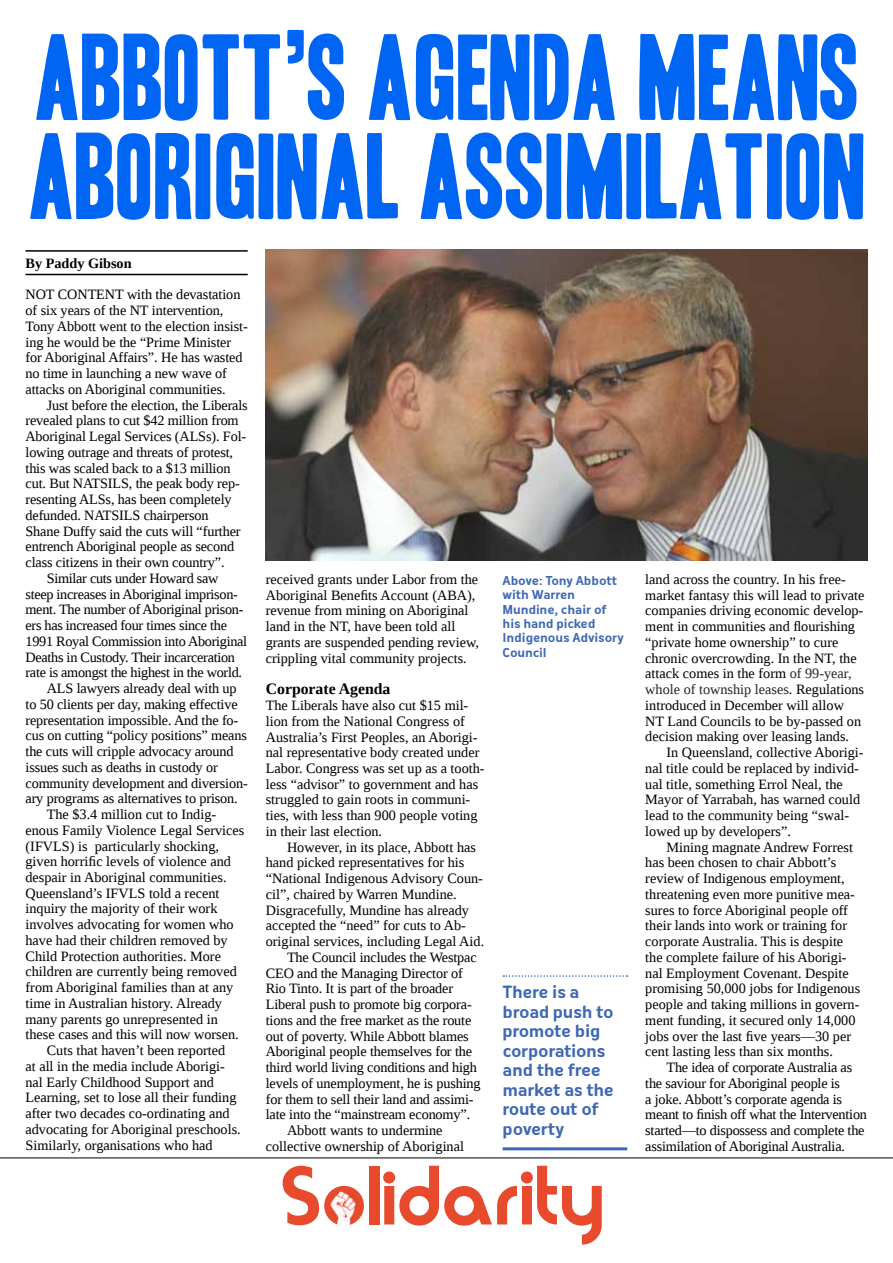
<style>
.page{position:relative;width:893px;height:1263px;background:#fff}
.page>*{position:absolute;margin:0;border:0;box-sizing:border-box;transform-origin:0 0}
.t1{font:105px/99px "Headline One HPLHS";color:#0065f3}
.t2{font:74.1px "Moderna";color:#e74a2c}
.t3{font:700 16.5px/19.5px "Oceania";letter-spacing:-.02em;color:#3e68b1}
.t4{font:700 15.75px "Liberation Serif";color:#000}
.t5{font:14.25px/15.8px "Liberation Serif";color:#000}
.t6{font:14.25px "Liberation Serif";letter-spacing:-.02em;color:#000}
.t7{font:700 14.25px "Liberation Serif";color:#000}
.t8{font:700 12px/14.4px "Oceania";letter-spacing:-.015em;color:#3e68b1}
.s1{color:#262626}
</style>
<div class="page">
<hr style="left:0;top:1157px;width:893px;height:1px;background:#000">
<div style="left:331px;top:1194px;width:27px;height:23px;background:#e74a2c"></div>
<img style="left:331px;top:1192px;width:24px;height:32px">
<img style="left:265px;top:250px;width:602px;height:311px">
<hr style="left:26px;top:250px;width:222px;height:2px;background:#000">
<hr style="left:26px;top:274px;width:222px;height:1px;background:#000">
<svg style="left:503px;top:975px;width:124px;height:2px"></svg>
<hr style="left:503px;top:1147px;width:124px;height:3px;background:#3e68b1">
<h1 class="t1" style="left:29px;top:30px;width:839px">ABBOTT’S AGENDA MEANS<br>ABORIGINAL ASSIMILATION</h1>
<p class="t7" style="left:26px;top:253px;width:108px">By Paddy Gibson</p>
<p class="t5" style="left:26px;top:287px;width:43px">Not content</p>
<p class="t5" style="left:26px;top:287px;width:224px;text-indent:102px">with the devastation of six years of the NT intervention, Tony Abbott went to the election insist&shy;ing he would be the “Prime Minister for Aboriginal Affairs”. He has wasted no time in launching a new wave of attacks on Aboriginal communities.</p>
<p class="t5" style="left:47px;top:397px;width:203px">Just before the election, the Liberals</p>
<p class="t5" style="left:26px;top:413px;width:215px">revealed plans to cut $42 million from</p>
<p class="t5" style="left:26px;top:428px;width:222px">Aboriginal Legal Services (ALSs). Fol-</p>
<p class="t5" style="left:26px;top:444px;width:209px">lowing outrage and threats of protest,</p>
<p class="t5" style="left:26px;top:460px;width:207px">this was scaled back to a $13 million</p>
<p class="t5" style="left:26px;top:476px;width:216px">cut. But NATSILS, the peak body rep-</p>
<p class="t5" style="left:26px;top:491px;width:208px">resenting ALSs, has been completely</p>
<p class="t5" style="left:26px;top:507px;width:185px">defunded. NATSILS chairperson</p>
<p class="t5" style="left:26px;top:523px;width:217px">Shane Duffy said the cuts will “further</p>
<p class="t5" style="left:26px;top:539px;width:210px">entrench Aboriginal people as second</p>
<p class="t5" style="left:26px;top:554px;width:201px">class citizens in their own country”.</p>
<p class="t6" style="left:47px;top:569px;width:173px">Similar cuts under Howard saw</p>
<p class="t6" style="left:26px;top:584px;width:214px">steep increases in Aboriginal imprison-</p>
<p class="t6" style="left:26px;top:600px;width:219px">ment. The number of Aboriginal prison-</p>
<p class="t6" style="left:26px;top:616px;width:203px">ers has increased four times since the</p>
<p class="t6" style="left:26px;top:632px;width:223px">1991 Royal Commission into Aboriginal</p>
<p class="t6" style="left:26px;top:647px;width:211px">Deaths in Custody. Their incarceration</p>
<p class="t6" style="left:26px;top:663px;width:218px">rate is amongst the highest in the world.</p>
<p class="t5" style="left:47px;top:680px;width:191px">ALS lawyers already deal with up</p>
<p class="t5" style="left:26px;top:696px;width:214px">to 50 clients per day, making effective</p>
<p class="t5" style="left:26px;top:712px;width:214px">representation impossible. And the fo-</p>
<p class="t5" style="left:26px;top:727px;width:223px">cus on cutting “policy positions” means</p>
<p class="t5" style="left:26px;top:743px;width:210px">the cuts will cripple advocacy around</p>
<p class="t5" style="left:26px;top:759px;width:194px">issues such as deaths in custody or</p>
<p class="t5" style="left:26px;top:775px;width:224px">community development and diversion-</p>
<p class="t5" style="left:26px;top:790px;width:214px">ary programs as alternatives to prison.</p>
<p class="t5" style="left:47px;top:806px;width:171px">The $3.4 million cut to Indig-</p>
<p class="t5" style="left:26px;top:822px;width:220px">enous Family Violence Legal Services</p>
<p class="t5" style="left:26px;top:838px;width:195px">(IFVLS) is particularly shocking,</p>
<p class="t5" style="left:26px;top:853px;width:207px">given horrific levels of violence and</p>
<p class="t5" style="left:26px;top:869px;width:203px">despair in Aboriginal communities.</p>
<p class="t5" style="left:26px;top:885px;width:195px">Queensland’s IFVLS told a recent</p>
<p class="t5" style="left:26px;top:901px;width:193px">inquiry the majority of their work</p>
<p class="t5" style="left:26px;top:916px;width:210px">involves advocating for women who</p>
<p class="t5" style="left:26px;top:932px;width:204px">have had their children removed by</p>
<p class="t5" style="left:26px;top:948px;width:197px">Child Protection authorities. More</p>
<p class="t5" style="left:26px;top:964px;width:213px">children are currently being removed</p>
<p class="t5" style="left:26px;top:979px;width:209px">from Aboriginal families than at any</p>
<p class="t5" style="left:26px;top:995px;width:198px">time in Australian history. Already</p>
<p class="t5" style="left:26px;top:1011px;width:194px">many parents go unrepresented in</p>
<p class="t5" style="left:26px;top:1027px;width:215px">these cases and this will now worsen.</p>
<p class="t5" style="left:47px;top:1042px;width:180px">Cuts that haven’t been reported</p>
<p class="t5" style="left:26px;top:1058px;width:201px">at all in the media include Aborigi-</p>
<p class="t5" style="left:26px;top:1074px;width:190px">nal Early Childhood Support and</p>
<p class="t5" style="left:26px;top:1090px;width:212px">Learning, set to lose all their funding</p>
<p class="t5" style="left:26px;top:1105px;width:206px">after two decades co-ordinating and</p>
<p class="t5" style="left:26px;top:1121px;width:217px">advocating for Aboriginal preschools.</p>
<p class="t5" style="left:26px;top:1137px;width:189px">Similarly, organisations who had</p>
<p class="t5" style="left:266px;top:571px;width:215px">received grants under Labor from the Aboriginal Benefits Account (ABA), revenue from mining on Aboriginal land in the NT, have been told all grants are suspended pending review, crippling vital community projects.</p>
<p class="t4" style="left:266px;top:678px;width:126px">Corporate Agenda</p>
<p class="t5" style="left:266px;top:697px;width:220px">The Liberals have also cut $15 mil&shy;lion from the National Congress of Australia’s First Peoples, an Aborigi&shy;nal representative body created under Labor. Congress was set up as a tooth&shy;less “advisor” to government and has struggled to gain roots in communi&shy;ties, with less than 900 people voting in their last election.</p>
<p class="t5" style="left:287px;top:839px;width:190px">However, in its place, Abbott has</p>
<p class="t5" style="left:266px;top:855px;width:200px">hand picked representatives for his</p>
<p class="t5" style="left:266px;top:870px;width:219px">“National Indigenous Advisory Coun-</p>
<p class="t5" style="left:266px;top:886px;width:192px">cil”, chaired by Warren Mundine.</p>
<p class="t5" style="left:266px;top:902px;width:205px">Disgracefully, Mundine has already</p>
<p class="t5" style="left:266px;top:918px;width:202px">accepted the “need” for cuts to Ab-</p>
<p class="t5" style="left:266px;top:933px;width:220px">original services, including Legal Aid.</p>
<p class="t5" style="left:287px;top:949px;width:191px">The Council includes the Westpac</p>
<p class="t5" style="left:266px;top:965px;width:199px">CEO and the Managing Director of</p>
<p class="t5" style="left:266px;top:981px;width:189px">Rio Tinto. It is part of the broader</p>
<p class="t5" style="left:266px;top:996px;width:207px">Liberal push to promote big corpora-</p>
<p class="t5" style="left:266px;top:1012px;width:207px">tions and the free market as the route</p>
<p class="t5" style="left:266px;top:1028px;width:204px">out of poverty. While Abbott blames</p>
<p class="t5" style="left:266px;top:1044px;width:208px">Aboriginal people themselves for the</p>
<p class="t5" style="left:266px;top:1059px;width:213px">third world living conditions and high</p>
<p class="t5" style="left:266px;top:1075px;width:216px">levels of unemployment, he is pushing</p>
<p class="t5" style="left:266px;top:1091px;width:209px">for them to sell their land and assimi-</p>
<p class="t5" style="left:266px;top:1107px;width:206px">late into the “mainstream economy”.</p>
<p class="t5" style="left:287px;top:1122px;width:157px">Abbott wants to undermine</p>
<p class="t5" style="left:266px;top:1138px;width:200px">collective ownership of Aboriginal</p>
<p class="t5" style="left:645px;top:571px;width:221px">land across the country. In his free&shy;market fantasy this will lead to private companies driving economic develop&shy;ment in communities and flourishing “private home ownership” to cure chronic overcrowding. In the NT, the attack comes in the form <span class="s1">of 99-year, whole of township leases</span>. Regulations introduced in December will allow NT Land Councils to be by-passed on decision making over leasing lands.</p>
<p class="t5" style="left:645px;top:744px;width:220px;text-indent:21px">In Queensland, collective Aborigi&shy;nal title could be replaced by individ&shy;ual title, something Errol Neal, the Mayor of Yarrabah, has warned could lead to the community being “swal&shy;lowed up by developers”.</p>
<p class="t5" style="left:645px;top:839px;width:216px;text-indent:21px">Mining magnate Andrew Forrest has been chosen to chair Abbott’s review of Indigenous employment, threatening even more punitive mea&shy;sures to force Aboriginal people off their lands into work or training for corporate Australia. This is despite the complete failure of his Aborigi&shy;nal Employment Covenant. Despite promising 50,000 jobs for Indigenous people and taking millions in govern&shy;ment funding, it secured only 14,000 jobs over the last five years—30 per cent lasting less than six months.</p>
<p class="t5" style="left:645px;top:1059px;width:223px;text-indent:21px">The idea of corporate Australia as the saviour for Aboriginal people is<br>a joke. Abbott’s corporate agenda is meant to finish off what the Intervention started—to dispossess and complete the assimilation of Aboriginal Australia.</p>
<p class="t8" style="left:503px;top:573px;width:123px">Above: Tony Abbott with Warren<br>Mundine, chair of his hand picked<br>Indigenous Advisory<br>Council</p>
<p class="t3" style="left:503px;top:982px;width:113px">There is a broad push to promote big corporations and the free market as the route out of poverty</p>
<h2 class="t2" style="left:278px;top:1149px;width:326px">Solidarity</h2>
</div>
